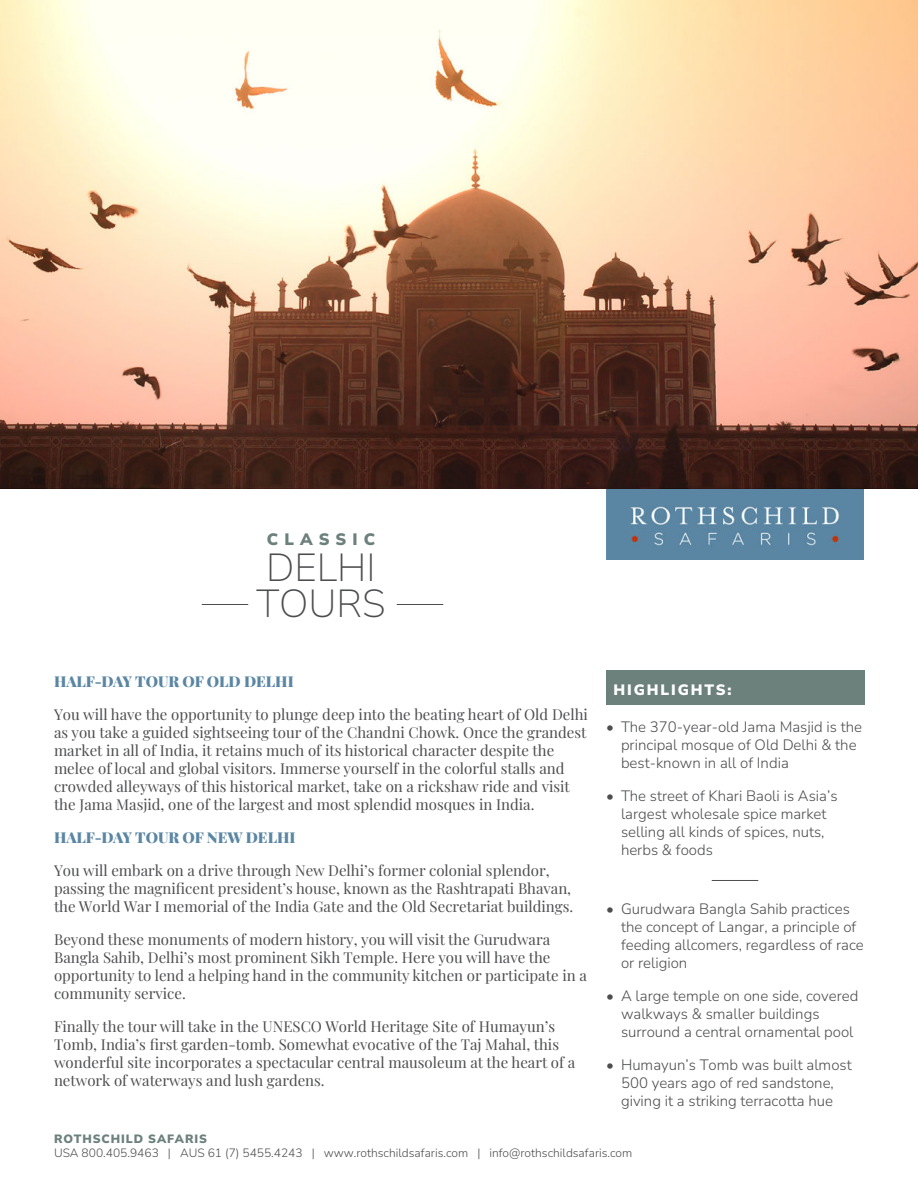
<style>
.page{position:relative;width:918px;height:1188px;background:#fff}
.page>*{position:absolute;margin:0;border:0;box-sizing:border-box;transform-origin:0 0}
.t1{font:200 39px/36px "Nunito Sans 12 pt";color:#4c4d4f}
.t2{font:200 16.5px "Nunito Sans 12 pt";letter-spacing:.37em;color:#6c807c}
.t3{font:15px/18px "Playfair Display";color:#4c4d4f}
.t4{font:200 15px/18px "Nunito Sans 12 pt";color:#4c4d4f}
.t5{font:900 15px "Playfair Display";color:#5a86a3}
.t6{font:200 15px "Nunito Sans 12 pt";letter-spacing:.125em;color:#fff}
.t7{font:200 12px "Nunito Sans 12 pt";color:#4c4d4f}
.t8{font:200 12px "Nunito Sans 12 pt";letter-spacing:.075em;color:#6c807c}
</style>
<div class="page">
<img style="left:606px;top:489px;width:258px;height:71px">
<div style="left:606px;top:670px;width:258px;height:35px;background:#6c807c"></div>
<hr style="left:712px;top:880px;width:46px;height:1px;background:#4c4d4f">
<img style="left:0;top:0;width:918px;height:489px">
<hr style="left:202px;top:604px;width:46px;height:1px;background:#4c4d4f">
<hr style="left:397px;top:604px;width:46px;height:1px;background:#4c4d4f">
<p class="t2" style="left:267px;top:533px;width:110px">CLASSIC</p>
<h1 class="t1" style="left:256px;top:552px;width:131px">DELHI<br>TOURS</h1>
<p class="t5" style="left:54px;top:675px;width:241px">HALF-DAY TOUR OF OLD DELHI</p>
<p class="t3" style="left:54px;top:706px;width:535px">You will have the opportunity to plunge deep into the beating heart of Old Delhi as you take a guided sightseeing tour of the Chandni Chowk. Once the grandest market in all of India, it retains much of its historical character despite the melee of local and global visitors. Immerse yourself in the colorful stalls and crowded alleyways of this historical market, take on a rickshaw ride and visit the Jama Masjid, one of the largest and most splendid mosques in India.</p>
<p class="t5" style="left:54px;top:831px;width:243px">HALF-DAY TOUR OF NEW DELHI</p>
<p class="t3" style="left:54px;top:862px;width:521px">You will embark on a drive through New Delhi’s former colonial splendor, passing the magnificent president’s house, known as the Rashtrapati Bhavan, the World War I memorial of the India Gate and the Old Secretariat buildings.</p>
<p class="t3" style="left:54px;top:931px;width:534px">Beyond these monuments of modern history, you will visit the Gurudwara Bangla Sahib, Delhi’s most prominent Sikh Temple. Here you will have the opportunity to lend a helping hand in the community kitchen or participate in a community service.</p>
<p class="t3" style="left:54px;top:1018px;width:523px">Finally the tour will take in the UNESCO World Heritage Site of Humayun’s Tomb, India’s first garden-tomb. Somewhat evocative of the Taj Mahal, this wonderful site incorporates a spectacular central mausoleum at the heart of a network of waterways and lush gardens.</p>
<p class="t6" style="left:614px;top:685px;width:120px">HIGHLIGHTS:</p>
<p class="t4" style="left:621px;top:719px;width:243px;text-indent:-15px">• The 370-year-old Jama Masjid is the principal mosque of Old Delhi &amp; the best-known in all of India</p>
<p class="t4" style="left:621px;top:788px;width:218px;text-indent:-15px">• The street of Khari Baoli is Asia’s largest wholesale spice market selling all kinds of spices, nuts, herbs &amp; foods</p>
<p class="t4" style="left:621px;top:901px;width:244px;text-indent:-15px">• Gurudwara Bangla Sahib practices the concept of Langar, a principle of feeding allcomers, regardless of race or religion</p>
<p class="t4" style="left:621px;top:988px;width:239px;text-indent:-15px">• A large temple on one side, covered walkways &amp; smaller buildings surround a central ornamental pool</p>
<p class="t4" style="left:606px;top:1057px;width:247px;text-align:center">• Humayun’s Tomb was built almost<br>500 years ago of red sandstone, giving it a striking terracotta hue</p>
<p class="t8" style="left:54px;top:1134px;width:154px">ROTHSCHILD SAFARIS</p>
<p class="t7" style="left:54px;top:1149px;width:580px">USA 800.405.9463 | AUS 61 (7) 5455.4243 | www.rothschildsafaris.com | info@rothschildsafaris.com</p>
</div>
